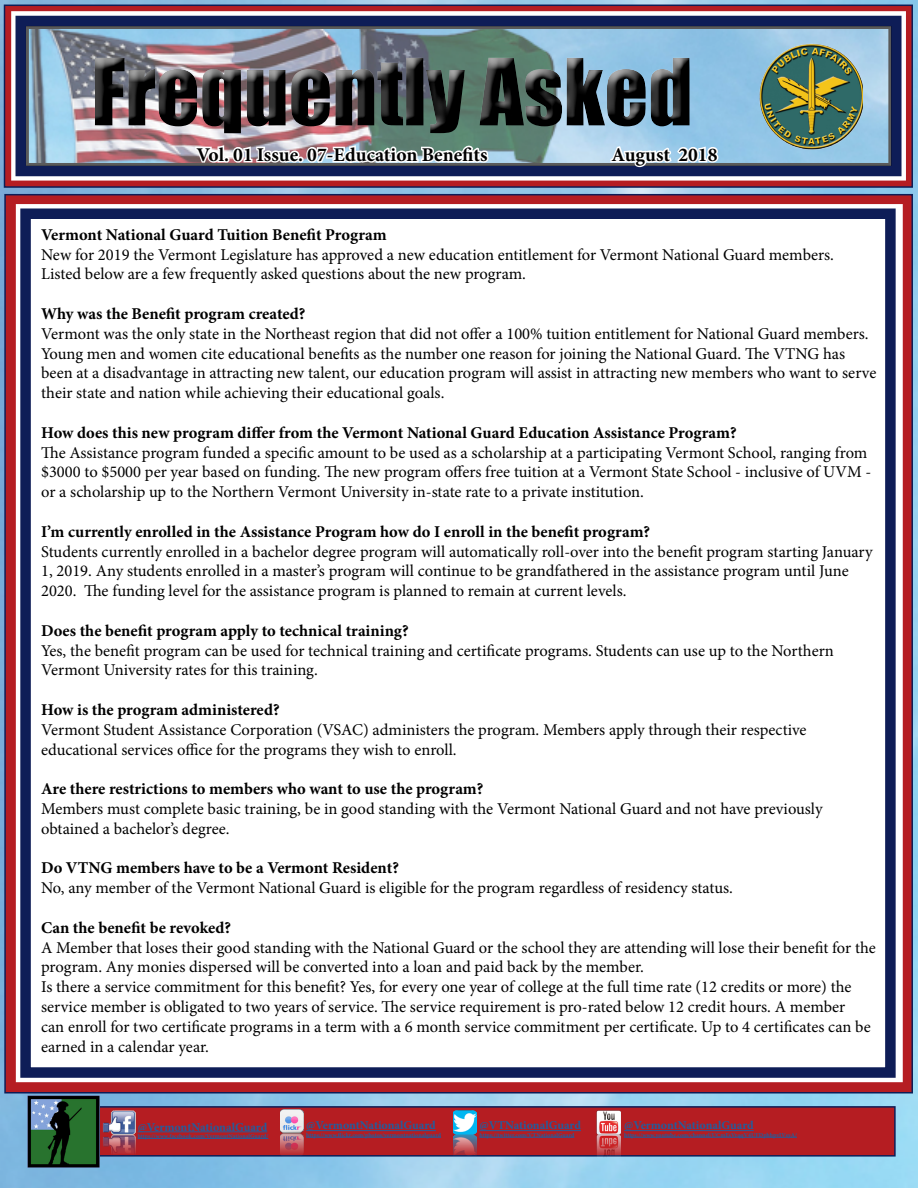
<style>
.page{position:relative;width:918px;height:1188px;background:#fff}
.page>*{position:absolute;margin:0;border:0;box-sizing:border-box;transform-origin:0 0}
.t1{font:700 19.5px "Minion Pro";color:#000}
.t2{font:16.5px/19.8px "Minion Pro";color:#000}
.t3{font:700 16.5px "Minion Pro";letter-spacing:-.01em;color:#000}
.t4{font:700 12px "Minion Pro";letter-spacing:-.02em;color:#215e9e}
.t5{font:700 6px "Minion Pro";color:#215e9e}
</style>
<div class="page">
<img style="left:0;top:0;width:918px;height:1188px">
<div style="left:4px;top:194px;width:909px;height:900px;background:#b51d22;border:2px solid #0e1d57"></div>
<div style="left:16px;top:204px;width:887px;height:878px;background:#fff;border:9px solid #fff"></div>
<div style="left:20px;top:208px;width:876px;height:870px;background:#fff;border:10px solid #0e1d57"></div>
<svg style="left:4px;top:5px;width:909px;height:183px;background:#8a3745"></svg>
<div style="left:11px;top:11px;width:895px;height:170px;border:9px solid #fff"></div>
<div style="left:16px;top:16px;width:886px;height:160px;border:10px solid #0e1d57"></div>
<img style="left:30px;top:30px;width:857px;height:132px">
<div style="left:84px;top:47px;width:614px;height:94px;background:#fff;opacity:.75"></div>
<div style="left:86px;top:51px;width:615px;height:94px;background:#000;opacity:.75"></div>
<img style="left:760px;top:43px;width:103px;height:106px">
<div style="left:44px;top:1106px;width:852px;height:51px;background:#b51d22;border:2px solid #0e1d57"></div>
<img style="left:280px;top:1109px;width:23px;height:48px">
<img style="left:102px;top:1111px;width:33px;height:47px">
<img style="left:453px;top:1111px;width:23px;height:47px">
<img style="left:597px;top:1111px;width:23px;height:47px">
<hr style="left:138px;top:1132px;width:129px;height:1px;background:#215e9e">
<hr style="left:138px;top:1138px;width:130px;height:1px;background:#215e9e">
<hr style="left:306px;top:1130px;width:130px;height:1px;background:#215e9e">
<hr style="left:306px;top:1137px;width:135px;height:1px;background:#215e9e">
<hr style="left:479px;top:1130px;width:102px;height:1px;background:#215e9e">
<hr style="left:479px;top:1137px;width:95px;height:1px;background:#215e9e">
<hr style="left:624px;top:1130px;width:130px;height:1px;background:#215e9e">
<hr style="left:624px;top:1137px;width:173px;height:1px;background:#215e9e">
<img style="left:28px;top:1096px;width:72px;height:72px">
<svg style="left:194px;top:143px;width:296px;height:31px"></svg>
<svg style="left:609px;top:133px;width:111px;height:36px"></svg>
<p class="t1" style="left:196px;top:141px;width:292px">Vol. 01 Issue. 07-Education Benefits</p>
<p class="t1" style="left:612px;top:141px;width:107px">August 2018</p>
<p class="t3" style="left:41px;top:223px;width:347px">Vermont National Guard Tuition Benefit Program</p>
<p class="t2" style="left:41px;top:245px;width:794px">New for 2019 the Vermont Legislature has approved a new education entitlement for Vermont National Guard members.<br>Listed below are a few frequently asked questions about the new program.</p>
<p class="t3" style="left:41px;top:302px;width:266px">Why was the Benefit program created?</p>
<p class="t2" style="left:41px;top:324px;width:837px">Vermont was the only state in the Northeast region that did not offer a 100% tuition entitlement for National Guard members.<br>Young men and women cite educational benefits as the number one reason for joining the National Guard. The VTNG has been at a disadvantage in attracting new talent, our education program will assist in attracting new members who want to serve their state and nation while achieving their educational goals.</p>
<p class="t3" style="left:41px;top:421px;width:697px">How does this new program differ from the Vermont National Guard Education Assistance Program?</p>
<p class="t2" style="left:41px;top:443px;width:832px">The Assistance program funded a specific amount to be used as a scholarship at a participating Vermont School, ranging from $3000 to $5000 per year based on funding. The new program offers free tuition at a Vermont State School - inclusive of UVM - or a scholarship up to the Northern Vermont University in-state rate to a private institution.</p>
<p class="t3" style="left:41px;top:520px;width:611px">I’m currently enrolled in the Assistance Program how do I enroll in the benefit program?</p>
<p class="t2" style="left:41px;top:542px;width:833px">Students currently enrolled in a bachelor degree program will automatically roll-over into the benefit program starting January<br>1, 2019. Any students enrolled in a master’s program will continue to be grandfathered in the assistance program until June<br>2020. The funding level for the assistance program is planned to remain at current levels.</p>
<p class="t3" style="left:41px;top:619px;width:369px">Does the benefit program apply to technical training?</p>
<p class="t2" style="left:41px;top:641px;width:794px">Yes, the benefit program can be used for technical training and certificate programs. Students can use up to the Northern<br>Vermont University rates for this training.</p>
<p class="t3" style="left:41px;top:698px;width:240px">How is the program administered?</p>
<p class="t2" style="left:41px;top:720px;width:767px">Vermont Student Assistance Corporation (VSAC) administers the program. Members apply through their respective educational services office for the programs they wish to enroll.</p>
<p class="t3" style="left:41px;top:777px;width:444px">Are there restrictions to members who want to use the program?</p>
<p class="t2" style="left:41px;top:799px;width:783px">Members must complete basic training, be in good standing with the Vermont National Guard and not have previously obtained a bachelor’s degree.</p>
<p class="t3" style="left:41px;top:857px;width:359px">Do VTNG members have to be a Vermont Resident?</p>
<p class="t2" style="left:41px;top:878px;width:693px">No, any member of the Vermont National Guard is eligible for the program regardless of residency status.</p>
<p class="t3" style="left:41px;top:916px;width:192px">Can the benefit be revoked?</p>
<p class="t2" style="left:41px;top:938px;width:836px">A Member that loses their good standing with the National Guard or the school they are attending will lose their benefit for the program. Any monies dispersed will be converted into a loan and paid back by the member.<br>Is there a service commitment for this benefit? Yes, for every one year of college at the full time rate (12 credits or more) the service member is obligated to two years of service. The service requirement is pro-rated below 12 credit hours. A member<br>can enroll for two certificate programs in a term with a 6 month service commitment per certificate. Up to 4 certificates can be earned in a calendar year.</p>
<p class="t4" style="left:138px;top:1118px;width:131px">@VermontNationalGuard</p>
<p class="t5" style="left:138px;top:1132px;width:132px">https://www.facebook.com/VermontNationalGuard/</p>
<p class="t4" style="left:306px;top:1117px;width:131px">@VermontNationalGuard</p>
<p class="t5" style="left:306px;top:1130px;width:136px">https://www.flickr.com/photos/vermontnationalguard</p>
<p class="t4" style="left:479px;top:1117px;width:103px">@VTNationalGuard</p>
<p class="t5" style="left:479px;top:1130px;width:96px">https://twitter.com/VTNationalGuard</p>
<p class="t4" style="left:624px;top:1117px;width:131px">@VermontNationalGuard</p>
<p class="t5" style="left:624px;top:1130px;width:174px">https://www.youtube.com/channel/UCmEsVrqqV4UFDphhpvJVsyA/</p>
</div>
